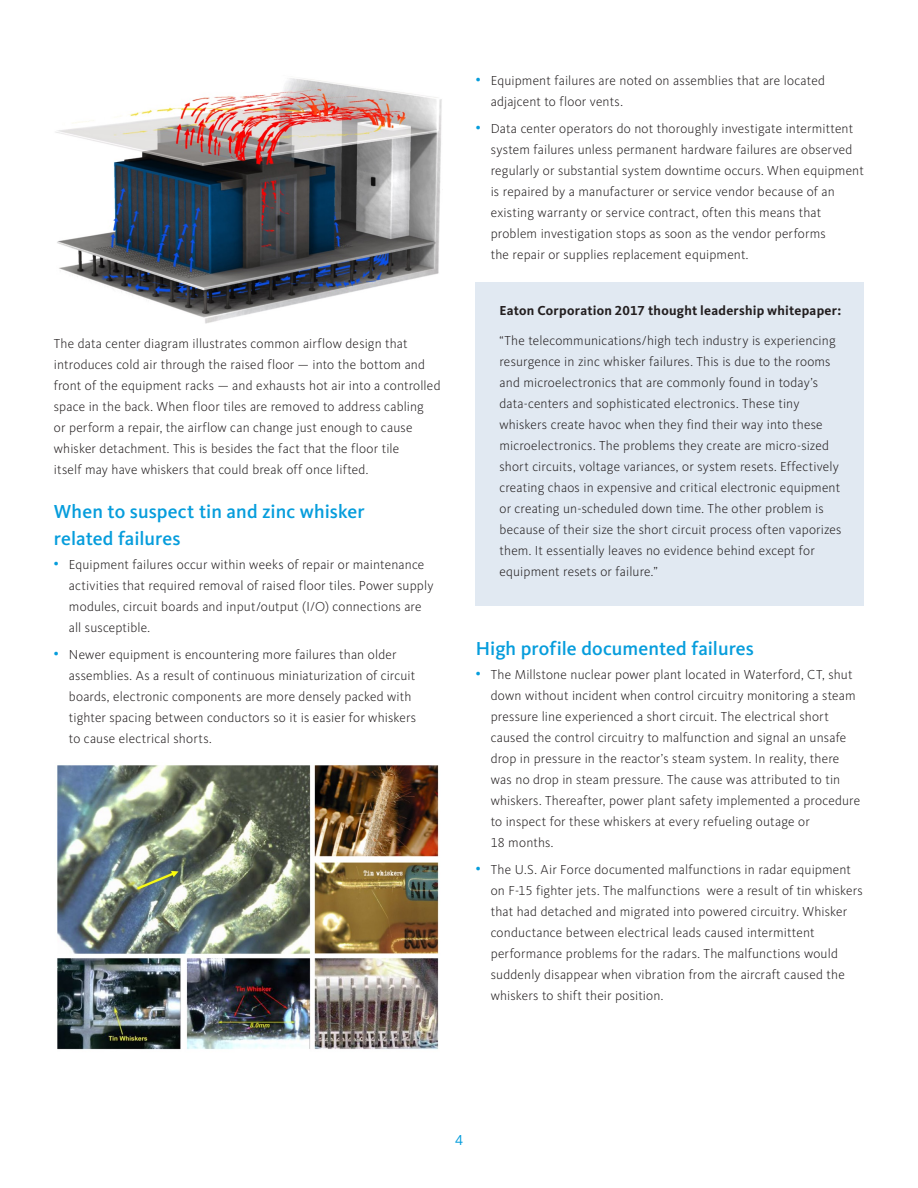
<style>
.page{position:relative;width:918px;height:1188px;background:#fff}
.page>*{position:absolute;margin:0;border:0;box-sizing:border-box;transform-origin:0 0}
.t1{font:500 19.5px/27px "Kievit OT";color:#069ddc}
.t2{font:15px "Kievit OT";color:#069ddc}
.Body{font:300 13.5px/21px "Kievit OT";letter-spacing:.01em;color:#231f20}
.Body-2{font:700 13.5px "Kievit OT";letter-spacing:.02em;color:#231f20}
.s1{font-weight:500;font-size:12px;color:#069ddc}
</style>
<div class="page">
<img style="left:55px;top:78px;width:387px;height:246px">
<img style="left:57px;top:765px;width:382px;height:285px">
<div style="left:476px;top:282px;width:388px;height:324px;background:#e1e9f2"></div>
<p class="Body" style="left:54px;top:333px;width:388px">The data center diagram illustrates common airflow design that introduces cold air through the raised floor — into the bottom and front of the equipment racks — and exhausts hot air into a controlled space in the back. When floor tiles are removed to address cabling<br>or perform a repair, the airflow can change just enough to cause whisker detachment. This is besides the fact that the floor tile<br>itself may have whiskers that could break off once lifted.</p>
<h2 class="t1" style="left:54px;top:498px;width:312px">When to suspect tin and zinc whisker related failures</h2>
<p class="Body" style="left:69px;top:554px;width:366px;text-indent:-15px"><span class="s1">•</span> Equipment failures occur within weeks of repair or maintenance activities that required removal of raised floor tiles. Power supply modules, circuit boards and input/output (I/O) connections are all susceptible.</p>
<p class="Body" style="left:69px;top:644px;width:349px;text-indent:-15px"><span class="s1">•</span> Newer equipment is encountering more failures than older assemblies. As a result of continuous miniaturization of circuit boards, electronic components are more densely packed with tighter spacing between conductors so it is easier for whiskers to cause electrical shorts.</p>
<p class="Body" style="left:491px;top:69px;width:336px;text-indent:-15px"><span class="s1">•</span> Equipment failures are noted on assemblies that are located adjajcent to floor vents.</p>
<p class="Body" style="left:491px;top:117px;width:375px;text-indent:-15px"><span class="s1">•</span> Data center operators do not thoroughly investigate intermittent system failures unless permanent hardware failures are observed regularly or substantial system downtime occurs. When equipment is repaired by a manufacturer or service vendor because of an existing warranty or service contract, often this means that problem investigation stops as soon as the vendor performs<br>the repair or supplies replacement equipment.</p>
<p class="Body-2" style="left:499px;top:302px;width:343px">Eaton Corporation 2017 thought leadership whitepaper:</p>
<p class="Body" style="left:499px;top:330px;width:344px">“The telecommunications/high tech industry is experiencing resurgence in zinc whisker failures. This is due to the rooms and microelectronics that are commonly found in today’s data-centers and sophisticated electronics. These tiny whiskers create havoc when they find their way into these microelectronics. The problems they create are micro-sized short circuits, voltage variances, or system resets. Effectively creating chaos in expensive and critical electronic equipment or creating un-scheduled down time. The other problem is because of their size the short circuit process often vaporizes them. It essentially leaves no evidence behind except for equipment resets or failure.”</p>
<h2 class="t1" style="left:476px;top:634px;width:280px">High profile documented failures</h2>
<p class="Body" style="left:491px;top:663px;width:371px;text-indent:-15px"><span class="s1">•</span> The Millstone nuclear power plant located in Waterford, CT, shut down without incident when control circuitry monitoring a steam pressure line experienced a short circuit. The electrical short caused the control circuitry to malfunction and signal an unsafe drop in pressure in the reactor’s steam system. In reality, there was no drop in steam pressure. The cause was attributed to tin whiskers. Thereafter, power plant safety implemented a procedure to inspect for these whiskers at every refueling outage or<br>18 months.</p>
<p class="Body" style="left:491px;top:858px;width:374px;text-indent:-15px"><span class="s1">•</span> The U.S. Air Force documented malfunctions in radar equipment on F-15 fighter jets. The malfunctions were a result of tin whiskers that had detached and migrated into powered circuitry. Whisker conductance between electrical leads caused intermittent performance problems for the radars. The malfunctions would suddenly disappear when vibration from the aircraft caused the whiskers to shift their position.</p>
<p class="t2" style="left:455px;top:1131px;width:9px">4</p>
</div>
